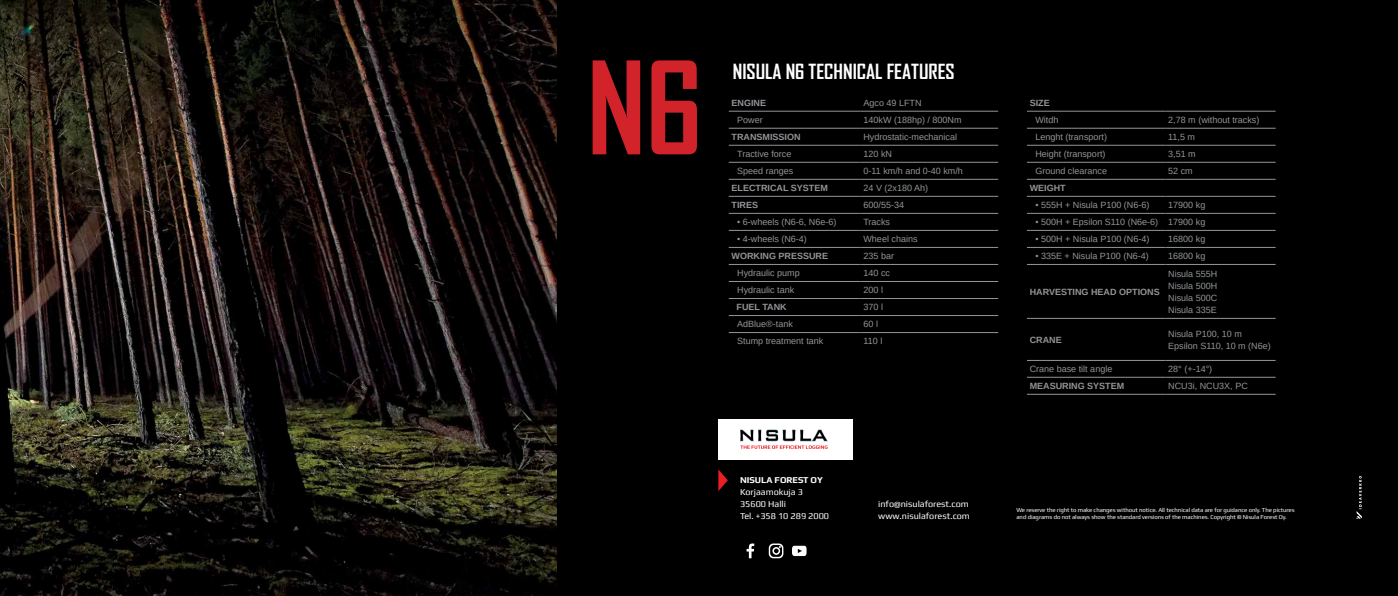
<style>
.page{position:relative;width:1398px;height:596px;background:#fff}
.page>*{position:absolute;margin:0;border:0;box-sizing:border-box;transform-origin:0 0}
.t1{font:700 122.8px "Agency FB";color:#d2232a}
.t2{font:700 20px "Agency FB";color:#fff}
.t3{font:9px/12px "Arimo";color:#939598;text-align:justify}
.t4{font:700 9px "Arimo";color:#939598}
.t5{font:9px/12px "Play";color:#fff}
.t6{font:700 9px "Play";color:#fff}
.t7{font:6px/7.2px "Play";letter-spacing:-.01em;color:#fff}
</style>
<div class="page">
<div style="left:556px;top:0;width:841px;height:595px;background:#000"></div>
<div style="left:718px;top:419px;width:134px;height:40px;background:#fff"></div>
<svg style="left:740px;top:429px;width:88px;height:19px"></svg>
<hr style="left:729px;top:111px;width:131px;height:1px;background:#939598">
<hr style="left:860px;top:111px;width:138px;height:1px;background:#939598">
<hr style="left:729px;top:128px;width:131px;height:1px;background:#939598">
<hr style="left:860px;top:128px;width:138px;height:1px;background:#939598">
<hr style="left:729px;top:145px;width:131px;height:1px;background:#939598">
<hr style="left:860px;top:145px;width:138px;height:1px;background:#939598">
<hr style="left:729px;top:162px;width:131px;height:1px;background:#939598">
<hr style="left:860px;top:162px;width:138px;height:1px;background:#939598">
<hr style="left:729px;top:179px;width:131px;height:1px;background:#939598">
<hr style="left:860px;top:179px;width:138px;height:1px;background:#939598">
<hr style="left:729px;top:196px;width:131px;height:1px;background:#939598">
<hr style="left:860px;top:196px;width:138px;height:1px;background:#939598">
<hr style="left:729px;top:213px;width:131px;height:1px;background:#939598">
<hr style="left:860px;top:213px;width:138px;height:1px;background:#939598">
<hr style="left:729px;top:230px;width:131px;height:1px;background:#939598">
<hr style="left:860px;top:230px;width:138px;height:1px;background:#939598">
<hr style="left:729px;top:247px;width:131px;height:1px;background:#939598">
<hr style="left:860px;top:247px;width:138px;height:1px;background:#939598">
<hr style="left:729px;top:264px;width:131px;height:1px;background:#939598">
<hr style="left:860px;top:264px;width:138px;height:1px;background:#939598">
<hr style="left:729px;top:281px;width:131px;height:1px;background:#939598">
<hr style="left:860px;top:281px;width:138px;height:1px;background:#939598">
<hr style="left:729px;top:298px;width:131px;height:1px;background:#939598">
<hr style="left:860px;top:298px;width:138px;height:1px;background:#939598">
<hr style="left:729px;top:315px;width:131px;height:1px;background:#939598">
<hr style="left:860px;top:315px;width:138px;height:1px;background:#939598">
<hr style="left:729px;top:332px;width:131px;height:1px;background:#939598">
<hr style="left:860px;top:332px;width:138px;height:1px;background:#939598">
<hr style="left:1027px;top:111px;width:138px;height:1px;background:#939598">
<hr style="left:1165px;top:111px;width:110px;height:1px;background:#939598">
<hr style="left:1027px;top:128px;width:138px;height:1px;background:#939598">
<hr style="left:1165px;top:128px;width:110px;height:1px;background:#939598">
<hr style="left:1027px;top:145px;width:138px;height:1px;background:#939598">
<hr style="left:1165px;top:145px;width:110px;height:1px;background:#939598">
<hr style="left:1027px;top:162px;width:138px;height:1px;background:#939598">
<hr style="left:1165px;top:162px;width:110px;height:1px;background:#939598">
<hr style="left:1027px;top:179px;width:138px;height:1px;background:#939598">
<hr style="left:1165px;top:179px;width:110px;height:1px;background:#939598">
<hr style="left:1027px;top:196px;width:138px;height:1px;background:#939598">
<hr style="left:1165px;top:196px;width:110px;height:1px;background:#939598">
<hr style="left:1027px;top:213px;width:138px;height:1px;background:#939598">
<hr style="left:1165px;top:213px;width:110px;height:1px;background:#939598">
<hr style="left:1027px;top:230px;width:138px;height:1px;background:#939598">
<hr style="left:1165px;top:230px;width:110px;height:1px;background:#939598">
<hr style="left:1027px;top:247px;width:138px;height:1px;background:#939598">
<hr style="left:1165px;top:247px;width:110px;height:1px;background:#939598">
<hr style="left:1027px;top:264px;width:138px;height:1px;background:#939598">
<hr style="left:1165px;top:264px;width:110px;height:1px;background:#939598">
<hr style="left:1027px;top:318px;width:138px;height:1px;background:#939598">
<hr style="left:1165px;top:318px;width:110px;height:1px;background:#939598">
<hr style="left:1027px;top:360px;width:138px;height:1px;background:#939598">
<hr style="left:1165px;top:360px;width:110px;height:1px;background:#939598">
<hr style="left:1027px;top:377px;width:138px;height:1px;background:#939598">
<hr style="left:1165px;top:377px;width:110px;height:1px;background:#939598">
<hr style="left:1027px;top:394px;width:138px;height:1px;background:#939598">
<hr style="left:1165px;top:394px;width:110px;height:1px;background:#939598">
<svg style="left:718px;top:469px;width:10px;height:22px"></svg>
<svg style="left:1356px;top:476px;width:5px;height:43px"></svg>
<svg style="left:746px;top:543px;width:8px;height:15px"></svg>
<svg style="left:768px;top:546px;width:16px;height:13px"></svg>
<svg style="left:769px;top:543px;width:14px;height:15px"></svg>
<svg style="left:792px;top:545px;width:14px;height:10px"></svg>
<img style="left:0;top:0;width:556px;height:595px">
<h1 class="t1" style="left:587px;top:40px;width:117px">N6</h1>
<h2 class="t2" style="left:733px;top:61px;width:223px">NISULA N6 TECHNICAL FEATURES</h2>
<p class="t4" style="left:731px;top:97px;width:36px">ENGINE</p>
<p class="t3" style="left:863px;top:97px;width:60px">Agco 49 LFTN</p>
<p class="t3" style="left:737px;top:114px;width:27px">Power</p>
<p class="t3" style="left:863px;top:114px;width:100px">140kW (188hp) / 800Nm</p>
<p class="t4" style="left:731px;top:131px;width:71px">TRANSMISSION</p>
<p class="t3" style="left:863px;top:131px;width:95px">Hydrostatic-mechanical</p>
<p class="t3" style="left:737px;top:148px;width:56px">Tractive force</p>
<p class="t3" style="left:863px;top:148px;width:30px">120 kN</p>
<p class="t3" style="left:737px;top:165px;width:58px">Speed ranges</p>
<p class="t3" style="left:863px;top:165px;width:101px">0-11 km/h and 0-40 km/h</p>
<p class="t4" style="left:731px;top:182px;width:98px">ELECTRICAL SYSTEM</p>
<p class="t3" style="left:863px;top:182px;width:66px">24 V (2x180 Ah)</p>
<p class="t4" style="left:731px;top:199px;width:28px">TIRES</p>
<p class="t3" style="left:863px;top:199px;width:42px">600/55-34</p>
<p class="t3" style="left:737px;top:216px;width:101px">• 6-wheels (N6-6, N6e-6)</p>
<p class="t3" style="left:863px;top:216px;width:28px">Tracks</p>
<p class="t3" style="left:737px;top:233px;width:71px">• 4-wheels (N6-4)</p>
<p class="t3" style="left:863px;top:233px;width:56px">Wheel chains</p>
<p class="t4" style="left:731px;top:250px;width:98px">WORKING PRESSURE</p>
<p class="t3" style="left:863px;top:250px;width:32px">235 bar</p>
<p class="t3" style="left:737px;top:267px;width:64px">Hydraulic pump</p>
<p class="t3" style="left:863px;top:267px;width:28px">140 cc</p>
<p class="t3" style="left:737px;top:284px;width:59px">Hydraulic tank</p>
<p class="t3" style="left:863px;top:284px;width:21px">200 l</p>
<p class="t4" style="left:736px;top:301px;width:52px">FUEL TANK</p>
<p class="t3" style="left:863px;top:301px;width:21px">370 l</p>
<p class="t3" style="left:737px;top:318px;width:57px">AdBlue®-tank</p>
<p class="t3" style="left:863px;top:318px;width:16px">60 l</p>
<p class="t3" style="left:737px;top:335px;width:88px">Stump treatment tank</p>
<p class="t3" style="left:863px;top:335px;width:20px">110 l</p>
<p class="t4" style="left:1029px;top:97px;width:22px">SIZE</p>
<p class="t3" style="left:1035px;top:114px;width:25px">Witdh</p>
<p class="t3" style="left:1168px;top:114px;width:93px">2,78 m (without tracks)</p>
<p class="t3" style="left:1035px;top:131px;width:73px">Lenght (transport)</p>
<p class="t3" style="left:1168px;top:131px;width:28px">11,5 m</p>
<p class="t3" style="left:1035px;top:148px;width:72px">Height (transport)</p>
<p class="t3" style="left:1168px;top:148px;width:29px">3,51 m</p>
<p class="t3" style="left:1035px;top:165px;width:73px">Ground clearance</p>
<p class="t3" style="left:1168px;top:165px;width:26px">52 cm</p>
<p class="t4" style="left:1029px;top:182px;width:37px">WEIGHT</p>
<p class="t3" style="left:1035px;top:199px;width:115px">• 555H + Nisula P100 (N6-6)</p>
<p class="t3" style="left:1168px;top:199px;width:39px">17900 kg</p>
<p class="t3" style="left:1035px;top:216px;width:171px">• 500H + Epsilon S110 (N6e-6) 17900 kg</p>
<p class="t3" style="left:1035px;top:233px;width:115px">• 500H + Nisula P100 (N6-4)</p>
<p class="t3" style="left:1168px;top:233px;width:39px">16800 kg</p>
<p class="t3" style="left:1035px;top:250px;width:115px">• 335E + Nisula P100 (N6-4)</p>
<p class="t3" style="left:1168px;top:250px;width:39px">16800 kg</p>
<p class="t4" style="left:1029px;top:285px;width:131px">HARVESTING HEAD OPTIONS</p>
<p class="t3" style="left:1168px;top:267px;width:51px">Nisula 555H Nisula 500H Nisula 500C Nisula 335E</p>
<p class="t4" style="left:1029px;top:333px;width:33px">CRANE</p>
<p class="t3" style="left:1168px;top:327px;width:104px">Nisula P100, 10 m<br>Epsilon S110, 10 m (N6e)</p>
<p class="t3" style="left:1029px;top:363px;width:84px">Crane base tilt angle</p>
<p class="t3" style="left:1168px;top:363px;width:45px">28° (+-14°)</p>
<p class="t4" style="left:1029px;top:379px;width:96px">MEASURING SYSTEM</p>
<p class="t3" style="left:1168px;top:380px;width:81px">NCU3i, NCU3X, PC</p>
<p class="t6" style="left:740px;top:474px;width:84px">NISULA FOREST OY</p>
<p class="t5" style="left:740px;top:485px;width:91px">Korjaamokuja 3<br>35600 Halli<br>Tel. +358 10 289 2000</p>
<p class="t5" style="left:878px;top:497px;width:93px">info@nisulaforest.com www.nisulaforest.com</p>
<p class="t7" style="left:1016px;top:506px;width:280px">We reserve the right to make changes without notice. All technical data are for guidance only. The pictures and diagrams do not always show the standard versions of the machines. Copyright © Nisula Forest Oy.</p>
</div>
